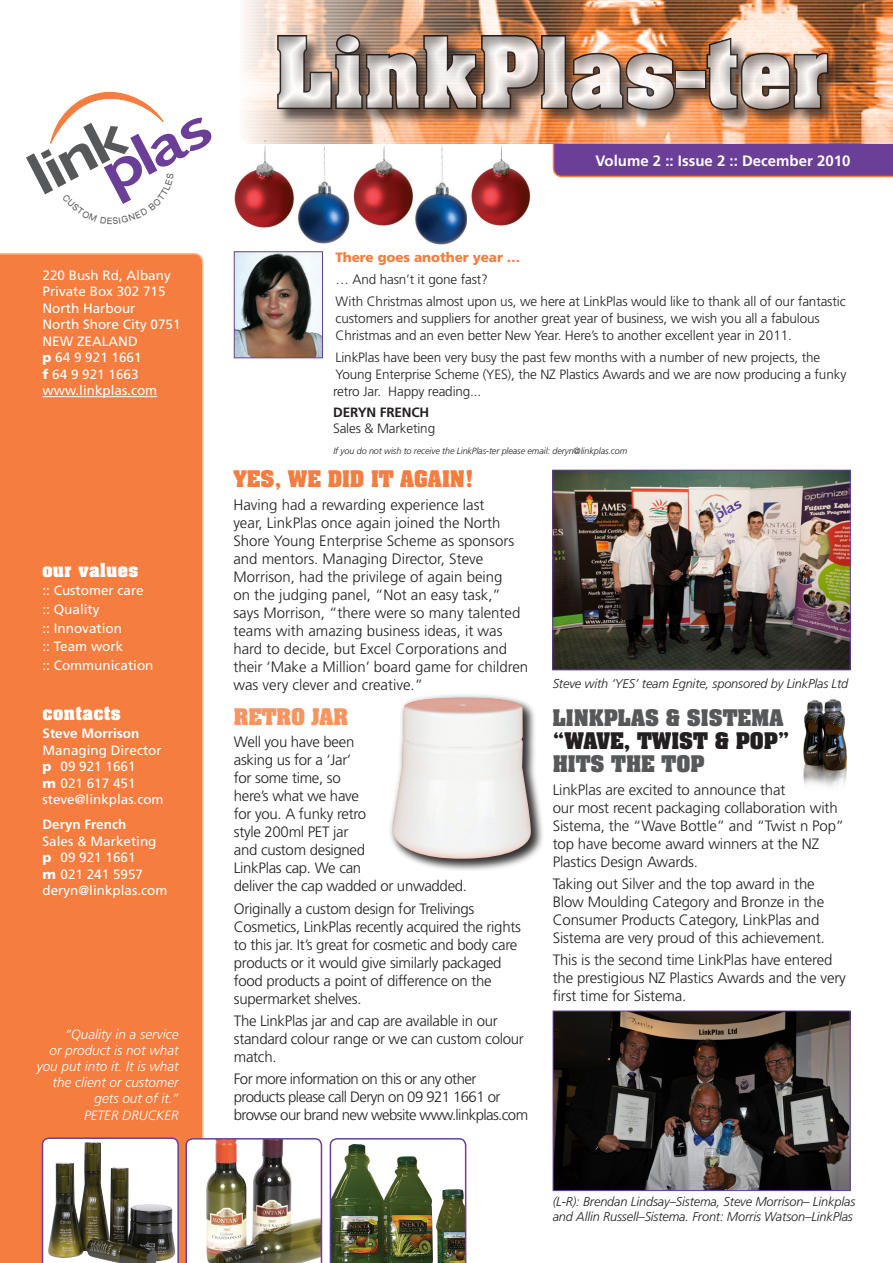
<style>
.page{position:relative;width:893px;height:1263px;background:#fff}
.page>*{position:absolute;margin:0;border:0;box-sizing:border-box;transform-origin:0 0}
.t1{font:700 82.95px "Aachen";letter-spacing:.02em;color:#fff}
.t2{font:700 19.5px "Aachen";color:#57585a}
.t3{font:700 19.5px "Aachen";color:#f47d3f}
.t4{font:700 19.5px "Aachen";color:#231f20}
.t5{font:700 19.5px "Aachen";letter-spacing:-.01em;color:#f79560}
.t6{font:700 16.5px "Aachen";letter-spacing:.03em;color:#fff}
.t7{font:300 15px/18px "Frutiger";letter-spacing:-.01em;color:#231f20}
.t8{font:300 15px/18px "Frutiger";letter-spacing:-.04em;color:#231f20}
.t9{font:700 15px "Frutiger";color:#fff}
.t10{font:300 13.5px/17.2px "Frutiger";letter-spacing:-.01em;color:#231f20}
.t11{font:13.5px/16.5px "Frutiger";color:#fff}
.t12{font:italic 300 13.5px/16.2px "Frutiger";color:#fff;text-align:right}
.t13{font:700 13.5px "Frutiger";color:#fff}
.t14{font:900 13.5px "Frutiger";letter-spacing:-.01em;color:#f47d3f}
.t15{font:700 13.5px "Frutiger";letter-spacing:-.01em;color:#231f20}
.t16{font:italic 300 12.75px/15px "Frutiger";letter-spacing:-.01em;color:#231f20}
.t17{font:italic 300 9px "Frutiger";letter-spacing:-.01em;color:#231f20}
.s1{font-weight:900}
</style>
<div class="page">
<img style="left:234px;top:146px;width:60px;height:82px">
<img style="left:298px;top:146px;width:52px;height:98px">
<img style="left:415px;top:146px;width:52px;height:99px">
<img style="left:353px;top:146px;width:60px;height:80px">
<img style="left:471px;top:146px;width:60px;height:80px">
<img style="left:803px;top:699px;width:44px;height:88px">
<div style="left:0;top:253px;width:203px;height:1010px;background:#f47d3f"></div>
<div style="left:553px;top:144px;width:340px;height:33px;background:#6b3e98"></div>
<hr style="left:43px;top:396px;width:114px;height:1px;background:#fff">
<svg style="left:42px;top:1137px;width:137px;height:126px"></svg>
<img style="left:185px;top:1138px;width:137px;height:125px">
<img style="left:330px;top:1138px;width:136px;height:125px">
<img style="left:236px;top:253px;width:85px;height:103px">
<div style="left:234px;top:251px;width:89px;height:107px;border:1px solid #6b3e98"></div>
<img style="left:554px;top:472px;width:295px;height:196px">
<div style="left:552px;top:470px;width:299px;height:200px;border:1px solid #6b3e98"></div>
<img style="left:555px;top:1013px;width:293px;height:176px">
<div style="left:553px;top:1011px;width:297px;height:180px;border:1px solid #6b3e98"></div>
<div style="left:390px;top:695px;width:154px;height:178px;background:#231f20;opacity:.75"></div>
<img style="left:391px;top:698px;width:140px;height:161px">
<img style="left:243px;top:0;width:650px;height:144px">
<div style="left:261px;top:15px;width:583px;height:115px;background:#231f20;opacity:.5"></div>
<svg style="left:26px;top:91px;width:186px;height:113px"></svg>
<p class="t11" style="left:43px;top:267px;width:140px">220 Bush Rd, Albany<br>Private Box 302 715<br>North Harbour<br>North Shore City 0751<br>NEW ZEALAND<br><span class="s1">p</span> 64 9 921 1661<br><span class="s1">f</span> 64 9 921 1663 www.linkplas.com</p>
<p class="t6" style="left:43px;top:558px;width:97px">OUR VALUES</p>
<p class="t11" style="left:43px;top:581px;width:113px;line-height:18.6px">:: Customer care :: Quality<br>:: Innovation<br>:: Team work<br>:: Communication</p>
<p class="t6" style="left:43px;top:701px;width:80px">CONTACTS</p>
<p class="t13" style="left:43px;top:725px;width:98px">Steve Morrison</p>
<p class="t11" style="left:43px;top:741px;width:123px">Managing Director <span class="s1">p</span> 09 921 1661<br><span class="s1">m</span> 021 617 451 steve@linkplas.com</p>
<p class="t13" style="left:43px;top:816px;width:85px">Deryn French</p>
<p class="t11" style="left:43px;top:832px;width:126px">Sales &amp; Marketing <span class="s1">p</span> 09 921 1661<br><span class="s1">m</span> 021 241 5957 deryn@linkplas.com</p>
<p class="t12" style="left:37px;top:1026px;width:143px">“Quality in a service<br>or product is not what you put into it. It is what the client or customer gets out of it.”<br>PETER DRUCKER</p>
<h1 class="t1" style="left:277px;top:13px;width:554px">LINKPLAS-TER</h1>
<p class="t9" style="left:595px;top:152px;width:257px">Volume 2 :: Issue 2 :: December 2010</p>
<p class="t14" style="left:336px;top:250px;width:186px">There goes another year …</p>
<p class="t10" style="left:336px;top:269px;width:512px;line-height:21.5px">… And hasn’t it gone fast?<br>With Christmas almost upon us, we here at LinkPlas would like to thank all of our fantastic</p>
<p class="t10" style="left:336px;top:309px;width:486px">customers and suppliers for another great year of business, we wish you all a fabulous<br>Christmas and an even better New Year. Here’s to another excellent year in 2011.</p>
<p class="t10" style="left:333px;top:348px;width:515px">LinkPlas have been very busy the past few months with a number of new projects, the<br>Young Enterprise Scheme (YES), the NZ Plastics Awards and we are now producing a funky retro Jar. Happy reading...</p>
<p class="t15" style="left:333px;top:404px;width:98px">Deryn French</p>
<p class="t10" style="left:333px;top:420px;width:104px">Sales &amp; Marketing</p>
<p class="t17" style="left:333px;top:446px;width:295px">If you do not wish to receive the LinkPlas-ter please email: deryn@linkplas.com</p>
<h2 class="t3" style="left:233px;top:465px;width:242px">YES , WE DID IT AGAIN!</h2>
<p class="t7" style="left:233px;top:495px;width:296px">Having had a rewarding experience last<br>year, LinkPlas once again joined the North Shore Young Enterprise Scheme as sponsors and mentors. Managing Director, Steve Morrison, had the privilege of again being<br>on the judging panel, “Not an easy task,” says Morrison, “there were so many talented teams with amazing business ideas, it was hard to decide, but Excel Corporations and their ‘Make a Million’ board game for children was very clever and creative.”</p>
<h2 class="t5" style="left:234px;top:703px;width:110px">RETR O JAR</h2>
<p class="t7" style="left:234px;top:733px;width:235px">Well you have been<br>asking us for a ‘Jar’<br>for some time, so<br>here’s what we have<br>for you. A funky retro<br>style 200ml PET jar<br>and custom designed<br>LinkPlas cap. We can<br>deliver the cap wadded or unwadded.</p>
<p class="t7" style="left:234px;top:899px;width:289px">Originally a custom design for Trelivings Cosmetics, LinkPlas recently acquired the rights to this jar. It’s great for cosmetic and body care products or it would give similarly packaged food products a point of difference on the supermarket shelves.</p>
<p class="t7" style="left:234px;top:1012px;width:291px">The LinkPlas jar and cap are available in our standard colour range or we can custom colour match.</p>
<p class="t8" style="left:234px;top:1070px;width:296px">For more information on this or any other products please call Deryn on 09 921 1661 or browse our brand new website www.linkplas.com</p>
<p class="t16" style="left:553px;top:675px;width:297px">Steve with ‘YES’ team Egnite, sponsored by LinkPlas Ltd</p>
<h2 class="t2" style="left:553px;top:703px;width:232px">LINKPLAS &amp; SISTEMA</h2>
<h2 class="t4" style="left:553px;top:727px;width:238px">“WAVE, TWIST &amp; POP”</h2>
<h2 class="t2" style="left:553px;top:750px;width:152px">HITS THE TOP</h2>
<p class="t7" style="left:553px;top:780px;width:293px">LinkPlas are excited to announce that<br>our most recent packaging collaboration with Sistema, the “Wave Bottle” and “Twist n Pop” top have become award winners at the NZ Plastics Design Awards.</p>
<p class="t7" style="left:553px;top:875px;width:274px">Taking out Silver and the top award in the Blow Moulding Category and Bronze in the Consumer Products Category, LinkPlas and Sistema are very proud of this achievement.</p>
<p class="t7" style="left:553px;top:951px;width:295px">This is the second time LinkPlas have entered the prestigious NZ Plastics Awards and the very first time for Sistema.</p>
<p class="t16" style="left:553px;top:1193px;width:304px">(L-R): Brendan Lindsay–Sistema, Steve Morrison– Linkplas and Allin Russell–Sistema. Front: Morris Watson–LinkPlas</p>
</div>
